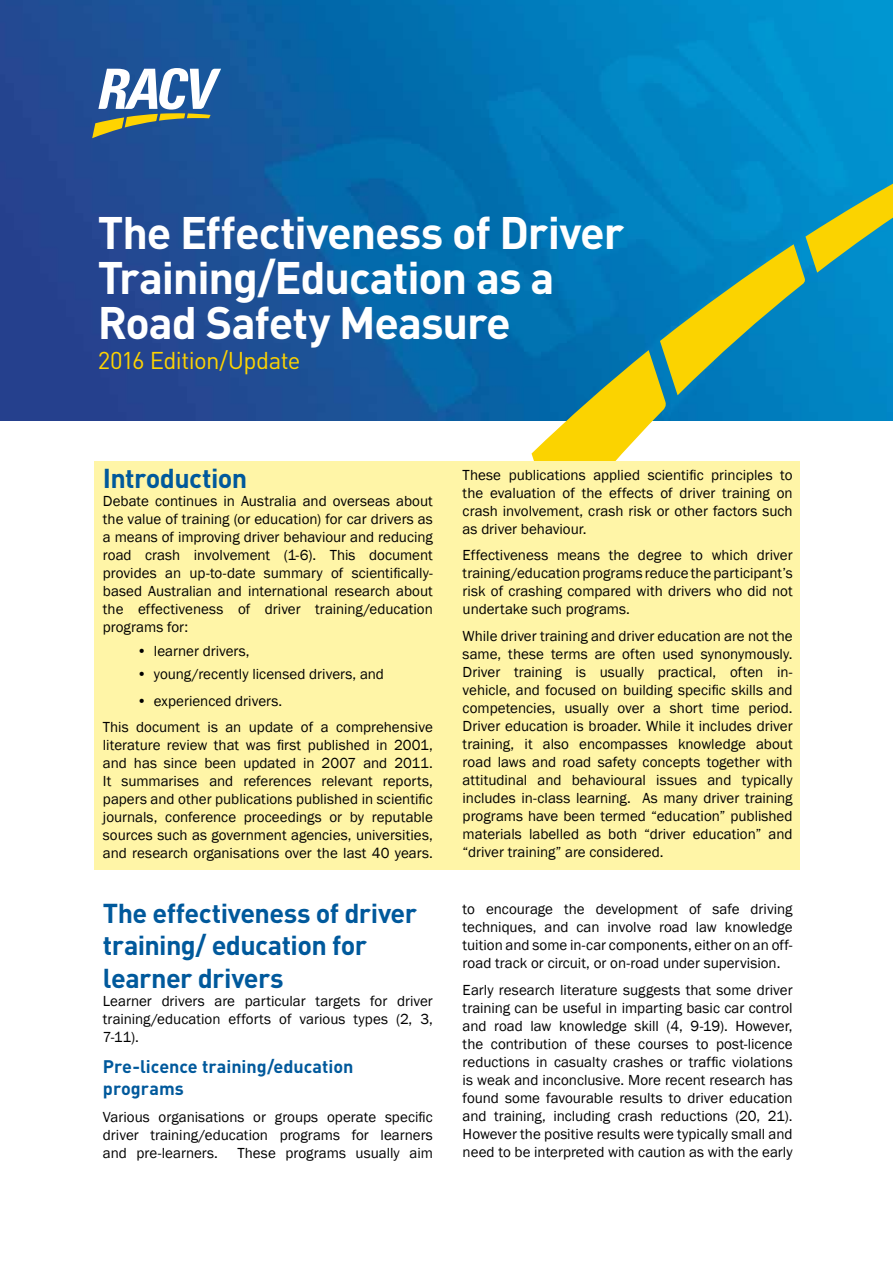
<style>
.page{position:relative;width:893px;height:1263px;background:#fff}
.page>*{position:absolute;margin:0;border:0;box-sizing:border-box;transform-origin:0 0}
.t1{font:700 45px/45px "DIN";letter-spacing:-.025em;color:#fff}
.t2{font:700 27px/32.4px "DIN";letter-spacing:-.025em;color:#00599c}
.t3{font:24px "DIN";letter-spacing:-.03em;color:#ffd400}
.t4{font:700 18px/22.5px "DIN";color:#00599c}
.t5{font:15px/18px "Franklin Gothic";color:#000;text-align:justify}
</style>
<div class="page">
<img style="left:0;top:0;width:893px;height:420px">
<svg style="left:92px;top:68px;width:129px;height:70px"></svg>
<svg style="left:531px;top:109px;width:362px;height:422px;background:#439cae"></svg>
<div style="left:94px;top:461px;width:705px;height:409px;background:#fff5a7"></div>
<h1 class="t1" style="left:98px;top:208px;width:528px">The Effectiveness of Driver<br>Training/Education as a<br>Road Safety Measure</h1>
<h3 class="t3" style="left:98px;top:346px;width:204px">2016 Edition/Update</h3>
<h2 class="t2" style="left:103px;top:461px;width:146px">Introduction</h2>
<p class="t5" style="left:103px;top:493px;width:331px">Debate continues in Australia and overseas about the value of training (or education) for car drivers as a means of improving driver behaviour and reducing road crash involvement (1-6). This document provides an up-to-date summary of scientifically&shy;based Australian and international research about the effectiveness of driver training/education programs for:</p>
<p class="t5" style="left:137px;top:642px;width:114px">• learner drivers,</p>
<p class="t5" style="left:137px;top:666px;width:249px">• young/recently licensed drivers, and</p>
<p class="t5" style="left:103px;top:688px;width:331px;line-height:26.5px;text-indent:34px">• experienced drivers.<br>This document is an update of a comprehensive</p>
<p class="t5" style="left:103px;top:737px;width:331px">literature review that was first published in 2001, and has since been updated in 2007 and 2011.<br>It summarises and references relevant reports, papers and other publications published in scientific journals, conference proceedings or by reputable sources such as government agencies, universities, and research organisations over the last 40 years.</p>
<h2 class="t2" style="left:103px;top:896px;width:316px">The effectiveness of driver training/ education for learner drivers</h2>
<p class="t5" style="left:103px;top:992px;width:331px">Learner drivers are particular targets for driver training/education efforts of various types (2, 3, 7-11).</p>
<p class="t4" style="left:103px;top:1054px;width:252px">Pre-licence training/education programs</p>
<p class="t5" style="left:103px;top:1108px;width:331px">Various organisations or groups operate specific driver training/education programs for learners and pre-learners.</p>
<p class="t5" style="left:237px;top:1144px;width:197px">These programs usually aim</p>
<p class="t5" style="left:463px;top:466px;width:331px">These publications applied scientific principles to the evaluation of the effects of driver training on crash involvement, crash risk or other factors such as driver behaviour.</p>
<p class="t5" style="left:463px;top:546px;width:331px">Effectiveness means the degree to which driver training/education programs reduce the participant’s risk of crashing compared with drivers who did not undertake such programs.</p>
<p class="t5" style="left:463px;top:627px;width:331px">While driver training and driver education are not the same, these terms are often used synonymously.<br>Driver training is usually practical, often in&shy;vehicle, and focused on building specific skills and competencies, usually over a short time period.<br>Driver education is broader. While it includes driver training, it also encompasses knowledge about road laws and road safety concepts together with attitudinal and behavioural issues and typically includes in-class learning. As many driver training programs have been termed “education” published materials labelled as both “driver education” and “driver training” are considered.</p>
<p class="t5" style="left:463px;top:900px;width:331px">to encourage the development of safe driving techniques, and can involve road law knowledge tuition and some in-car components, either on an off&shy;road track or circuit, or on-road under supervision.</p>
<p class="t5" style="left:463px;top:981px;width:331px">Early research literature suggests that some driver training can be useful in imparting basic car control and road law knowledge skill (4, 9-19). However, the contribution of these courses to post-licence reductions in casualty crashes or traffic violations is weak and inconclusive. More recent research has found some favourable results to driver education and training, including crash reductions (20, 21).<br>However the positive results were typically small and need to be interpreted with caution as with the early</p>
</div>
